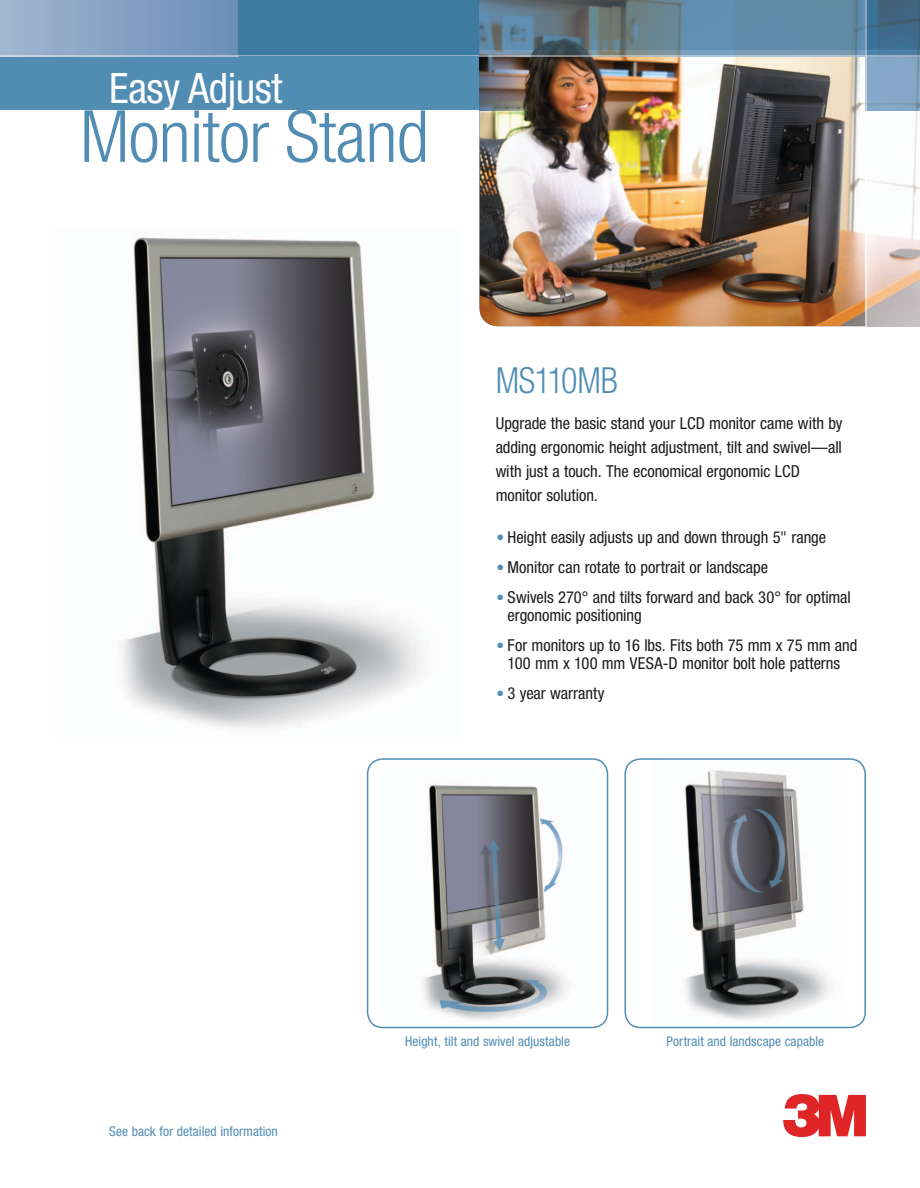
<style>
.page{position:relative;width:920px;height:1188px;background:#fff}
.page>*{position:absolute;margin:0;border:0;box-sizing:border-box;transform-origin:0 0}
.t1{font:300 condensed 72px "Helvetica Neue";letter-spacing:-.01em;color:#518db3}
.t2{font:condensed 42px "Helvetica Neue";letter-spacing:-.01em;color:#fff}
.t3{font:300 condensed 36px "Helvetica Neue";letter-spacing:-.02em;color:#518db3;scale:.95 1}
.t4{font:condensed 16.5px/24px "Helvetica Neue";color:#1c1c1a}
.t5{font:condensed 13.5px "Helvetica Neue";letter-spacing:.005em;color:#518db3}
.s1{font-family:"Helvetica";font-weight:300;font-size:15px;color:#518db3}
</style>
<div class="page">
<div style="left:0;top:0;width:919px;height:110px;background:#518db3"></div>
<img style="left:121px;top:237px;width:304px;height:492px">
<svg style="left:366px;top:758px;width:242px;height:270px"></svg>
<svg style="left:624px;top:758px;width:241px;height:270px"></svg>
<img style="left:479px;top:56px;width:386px;height:270px">
<svg style="left:783px;top:1094px;width:82px;height:43px"></svg>
<img style="left:865px;top:0;width:54px;height:326px">
<img style="left:480px;top:50px;width:47px;height:5px">
<img style="left:527px;top:50px;width:338px;height:5px">
<img style="left:480px;top:0;width:386px;height:50px">
<img style="left:479px;top:56px;width:58px;height:54px">
<img style="left:480px;top:55px;width:439px;height:1px">
<img style="left:865px;top:56px;width:1px;height:54px">
<svg style="left:0;top:0;width:480px;height:56px;background:#628fb2"></svg>
<h2 class="t2" style="left:109px;top:73px;width:175px">Easy Adjust</h2>
<h1 class="t1" style="left:80px;top:110px;width:350px">Monitor Stand</h1>
<h3 class="t3" style="left:495px;top:367px;width:130px">MS110MB</h3>
<p class="t4" style="left:495px;top:412px;width:348px">Upgrade the basic stand your LCD monitor came with by adding ergonomic height adjustment, tilt and swivel—all with just a touch. The economical ergonomic LCD monitor solution.</p>
<p class="t4" style="left:495px;top:526px;width:332px"><span class="s1">•</span> Height easily adjusts up and down through 5" range</p>
<p class="t4" style="left:495px;top:556px;width:274px"><span class="s1">•</span> Monitor can rotate to portrait or landscape</p>
<p class="t4" style="left:507px;top:589px;width:345px;line-height:18px;text-indent:-12px"><span class="s1">•</span> Swivels 270° and tilts forward and back 30° for optimal ergonomic positioning</p>
<p class="t4" style="left:495px;top:637px;width:363px;line-height:18px;text-align:center"><span class="s1">•</span> For monitors up to 16 lbs. Fits both 75 mm x 75 mm and<br>100 mm x 100 mm VESA-D monitor bolt hole patterns</p>
<p class="t4" style="left:495px;top:682px;width:110px"><span class="s1">•</span> 3 year warranty</p>
<p class="t5" style="left:109px;top:1127px;width:170px">See back for detailed information</p>
<p class="t5" style="left:405px;top:1036px;width:166px">Height, tilt and swivel adjustable</p>
<p class="t5" style="left:666px;top:1036px;width:159px">Portrait and landscape capable</p>
</div>
